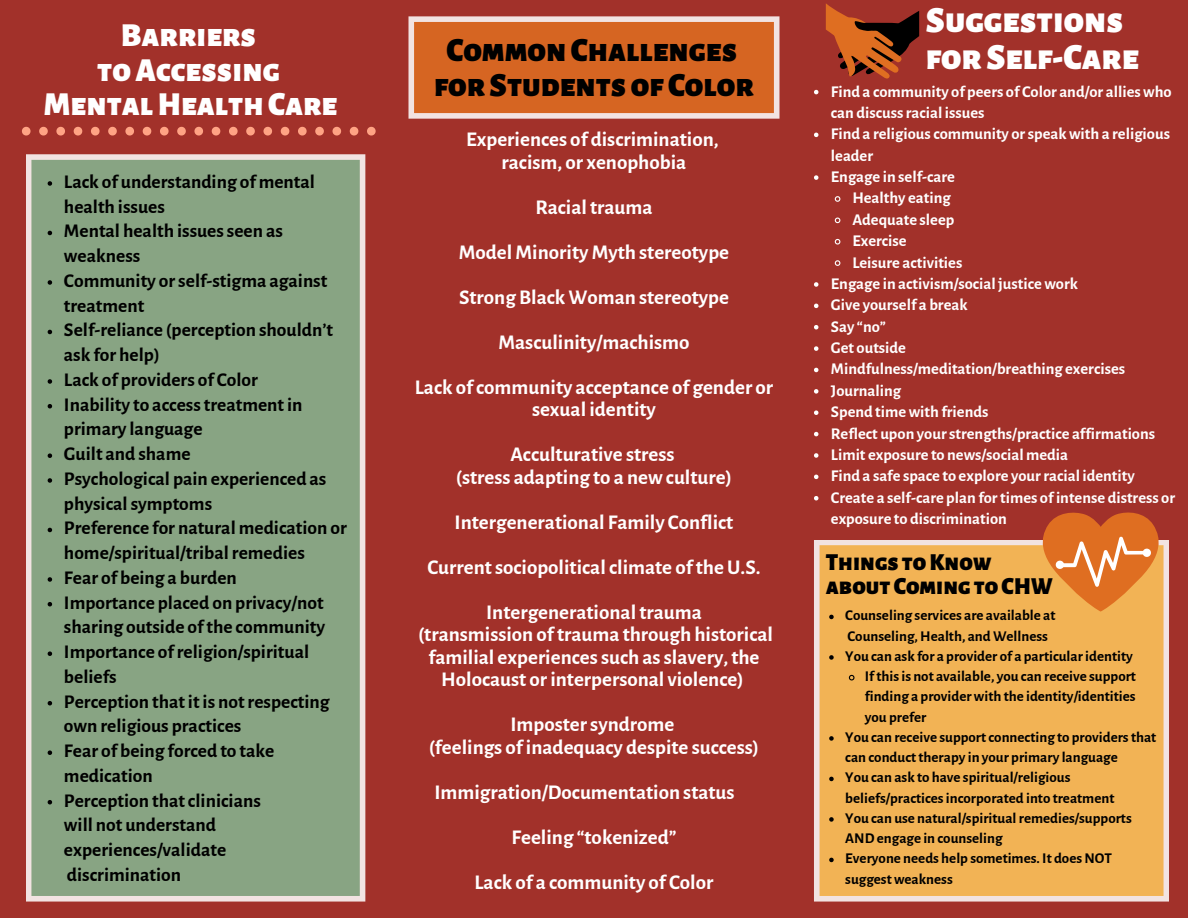
<style>
.page{position:relative;width:1188px;height:918px;background:#a2312a}
.page>*{position:absolute;margin:0;border:0;box-sizing:border-box;transform-origin:0 0}
.t1{font:900 36px/37px "Alegreya Sans SC";color:#fff}
.t2{font:900 33px/35px "Alegreya Sans SC";color:#fff;text-align:center}
.t3{font:900 33px/35px "Alegreya Sans SC";color:#000;text-align:center}
.t4{font:900 24px/24.8px "Alegreya Sans SC";color:#000}
.t5{font:700 21px/45px "Alegreya Sans";color:#fff;text-align:center}
.t6{font:700 19.5px/24.8px "Alegreya Sans";color:#000}
.t7{font:700 16.5px/21.3px "Alegreya Sans";color:#fff}
.t8{font:700 15px/20.2px "Alegreya Sans";color:#000}
</style>
<div class="page">
<svg style="left:814px;top:90px;width:4px;height:4px"></svg>
<svg style="left:814px;top:133px;width:4px;height:4px"></svg>
<svg style="left:814px;top:175px;width:4px;height:5px"></svg>
<svg style="left:834px;top:196px;width:7px;height:6px"></svg>
<svg style="left:834px;top:217px;width:7px;height:7px"></svg>
<svg style="left:834px;top:238px;width:7px;height:7px"></svg>
<svg style="left:834px;top:260px;width:7px;height:6px"></svg>
<svg style="left:814px;top:282px;width:4px;height:5px"></svg>
<svg style="left:814px;top:304px;width:4px;height:4px"></svg>
<svg style="left:814px;top:325px;width:4px;height:4px"></svg>
<svg style="left:814px;top:346px;width:4px;height:5px"></svg>
<svg style="left:814px;top:368px;width:4px;height:4px"></svg>
<svg style="left:814px;top:389px;width:4px;height:5px"></svg>
<svg style="left:814px;top:410px;width:4px;height:5px"></svg>
<svg style="left:814px;top:432px;width:4px;height:4px"></svg>
<svg style="left:814px;top:453px;width:4px;height:5px"></svg>
<svg style="left:814px;top:475px;width:4px;height:4px"></svg>
<svg style="left:814px;top:496px;width:4px;height:4px"></svg>
<div style="left:814px;top:540px;width:355px;height:361px;background:#f2b355"></div>
<svg style="left:829px;top:615px;width:5px;height:4px"></svg>
<svg style="left:829px;top:655px;width:5px;height:5px"></svg>
<svg style="left:848px;top:674px;width:7px;height:7px"></svg>
<svg style="left:829px;top:736px;width:5px;height:5px"></svg>
<svg style="left:829px;top:777px;width:5px;height:4px"></svg>
<svg style="left:829px;top:817px;width:5px;height:5px"></svg>
<svg style="left:829px;top:858px;width:5px;height:4px"></svg>
<svg style="left:408px;top:16px;width:372px;height:103px;background:#d9753b"></svg>
<svg style="left:1043px;top:513px;width:116px;height:99px;background:#e3863e"></svg>
<svg style="left:826px;top:3px;width:93px;height:76px"></svg>
<div style="left:26px;top:154px;width:339px;height:748px;background:#88a483"></div>
<svg style="left:48px;top:181px;width:4px;height:5px"></svg>
<svg style="left:48px;top:231px;width:4px;height:4px"></svg>
<svg style="left:48px;top:280px;width:4px;height:5px"></svg>
<svg style="left:48px;top:330px;width:4px;height:4px"></svg>
<svg style="left:48px;top:379px;width:4px;height:5px"></svg>
<svg style="left:48px;top:404px;width:4px;height:4px"></svg>
<svg style="left:48px;top:453px;width:4px;height:5px"></svg>
<svg style="left:48px;top:478px;width:4px;height:5px"></svg>
<svg style="left:48px;top:528px;width:4px;height:4px"></svg>
<svg style="left:48px;top:577px;width:4px;height:5px"></svg>
<svg style="left:48px;top:602px;width:4px;height:4px"></svg>
<svg style="left:48px;top:651px;width:4px;height:5px"></svg>
<svg style="left:48px;top:701px;width:4px;height:4px"></svg>
<svg style="left:48px;top:750px;width:4px;height:5px"></svg>
<svg style="left:48px;top:800px;width:4px;height:4px"></svg>
<svg style="left:22px;top:127px;width:9px;height:9px"></svg>
<svg style="left:39px;top:127px;width:9px;height:9px"></svg>
<svg style="left:56px;top:127px;width:9px;height:9px"></svg>
<svg style="left:74px;top:127px;width:8px;height:9px"></svg>
<svg style="left:91px;top:127px;width:9px;height:9px"></svg>
<svg style="left:108px;top:127px;width:9px;height:9px"></svg>
<svg style="left:125px;top:127px;width:9px;height:9px"></svg>
<svg style="left:143px;top:127px;width:8px;height:9px"></svg>
<svg style="left:160px;top:127px;width:9px;height:9px"></svg>
<svg style="left:177px;top:127px;width:9px;height:9px"></svg>
<svg style="left:194px;top:127px;width:9px;height:9px"></svg>
<svg style="left:212px;top:127px;width:8px;height:9px"></svg>
<svg style="left:229px;top:127px;width:9px;height:9px"></svg>
<svg style="left:246px;top:127px;width:9px;height:9px"></svg>
<svg style="left:263px;top:127px;width:9px;height:9px"></svg>
<svg style="left:281px;top:127px;width:8px;height:9px"></svg>
<svg style="left:298px;top:127px;width:9px;height:9px"></svg>
<svg style="left:315px;top:127px;width:9px;height:9px"></svg>
<svg style="left:333px;top:127px;width:8px;height:9px"></svg>
<svg style="left:350px;top:127px;width:8px;height:9px"></svg>
<svg style="left:367px;top:127px;width:9px;height:9px"></svg>
<h2 class="t2" style="left:44px;top:18px;width:295px">Barriers<br>to Accessing<br>Mental Health Care</h2>
<p class="t6" style="left:64px;top:170px;width:253px">Lack of understanding of mental health issues</p>
<p class="t6" style="left:64px;top:219px;width:221px">Mental health issuesseen as weakness</p>
<p class="t6" style="left:64px;top:269px;width:265px">Community orself-stigma against treatment</p>
<p class="t6" style="left:64px;top:318px;width:271px">Self-reliance (perception shouldn’t ask for help)</p>
<p class="t6" style="left:64px;top:368px;width:196px">Lack of providers of Color</p>
<p class="t6" style="left:64px;top:393px;width:240px">Inability to accesstreatmentin primary language</p>
<p class="t6" style="left:64px;top:442px;width:128px">Guilt and shame</p>
<p class="t6" style="left:64px;top:467px;width:264px">Psychological pain experienced as physicalsymptoms</p>
<p class="t6" style="left:64px;top:516px;width:284px">Preference for natural medication or home/spiritual/tribalremedies</p>
<p class="t6" style="left:64px;top:566px;width:174px">Fear of being a burden</p>
<p class="t6" style="left:64px;top:591px;width:263px">Importance placed on privacy/not sharing outside ofthe community</p>
<p class="t6" style="left:64px;top:640px;width:247px">Importance ofreligion/spiritual beliefs</p>
<p class="t6" style="left:64px;top:690px;width:267px">Perception thatitis notrespecting own religious practices</p>
<p class="t6" style="left:64px;top:739px;width:212px">Fear of being forced to take medication</p>
<p class="t6" style="left:64px;top:789px;width:198px">Perception thatclinicians will not understand experiences/validate discrimination</p>
<h3 class="t3" style="left:434px;top:33px;width:321px">Common Challenges for Students of Color</h3>
<h4 class="t5" style="left:466px;top:128px;width:254px;line-height:22.5px">Experiences of discrimination, racism, or xenophobia</h4>
<h4 class="t5" style="left:415px;top:185px;width:360px">Racialtrauma<br>ModelMinorityMyth stereotype<br>Strong Black Woman stereotype<br>Masculinity/machismo<br>Lack ofcommunity acceptance of gender or</h4>
<h4 class="t5" style="left:510px;top:387px;width:166px">sexual identity<br>Acculturative stress</h4>
<h4 class="t5" style="left:427px;top:455px;width:335px">(stress adapting to a newculture)<br>Intergenerational Family Conflict<br>Currentsociopoliticalclimate oftheU.S.</h4>
<p class="t5" style="left:418px;top:601px;width:357px;line-height:22.5px">Intergenerationaltrauma<br>(transmission oftrauma through historical familial experiencessuch asslavery,the Holocaust orinterpersonal violence)</p>
<h4 class="t5" style="left:510px;top:702px;width:166px">Impostersyndrome</h4>
<p class="t5" style="left:429px;top:725px;width:332px">(feelings ofinadequacy despite success)</p>
<p class="t5" style="left:434px;top:770px;width:302px">Immigration/Documentation status</p>
<h4 class="t5" style="left:475px;top:815px;width:240px">Feeling “tokenized”<br>Lack of a community of Color</h4>
<p class="t1" style="left:926px;top:2px;width:214px">Suggestions for Self-Care</p>
<p class="t7" style="left:831px;top:81px;width:342px">Find a community of peers of Color and/or allieswho can discussracial issues</p>
<p class="t7" style="left:831px;top:124px;width:341px">Find a religiouscommunity orspeakwith a religious leader</p>
<p class="t7" style="left:831px;top:166px;width:126px">Engage in self-care</p>
<p class="t7" style="left:852px;top:188px;width:100px">Healthy eating</p>
<p class="t7" style="left:852px;top:209px;width:104px">Adequate sleep</p>
<p class="t7" style="left:852px;top:231px;width:56px">Exercise</p>
<p class="t7" style="left:852px;top:252px;width:111px">Leisure activities</p>
<p class="t7" style="left:831px;top:273px;width:249px">Engage in activism/social justicework</p>
<p class="t7" style="left:831px;top:295px;width:138px">Give yourself a break</p>
<p class="t7" style="left:831px;top:316px;width:57px">Say “no”</p>
<p class="t7" style="left:831px;top:337px;width:77px">Get outside</p>
<p class="t7" style="left:831px;top:359px;width:296px">Mindfulness/meditation/breathing exercises</p>
<p class="t7" style="left:831px;top:380px;width:72px">Journaling</p>
<p class="t7" style="left:831px;top:402px;width:159px">Spend timewith friends</p>
<p class="t7" style="left:831px;top:423px;width:326px">Reflect upon yourstrengths/practice affirmations</p>
<p class="t7" style="left:831px;top:444px;width:239px">Limit exposure to news/social media</p>
<p class="t7" style="left:831px;top:466px;width:305px">Find a safe space to explore yourracial identity</p>
<p class="t7" style="left:831px;top:487px;width:346px">Create a self-care plan fortimes ofintense distress or exposure to discrimination</p>
<p class="t4" style="left:826px;top:550px;width:229px">Things to Know about Coming to CHW</p>
<p class="t8" style="left:845px;top:606px;width:212px">Counseling services are available at<br>Counseling,Health, and Wellness</p>
<p class="t8" style="left:845px;top:646px;width:289px">You can ask for a provider of a particularidentity</p>
<p class="t8" style="left:865px;top:666px;width:273px;text-align:justify">Ifthisis not available, you can receive support finding a providerwith the identity/identities you prefer</p>
<p class="t8" style="left:845px;top:727px;width:313px">You can receive supportconnecting to providersthat can conducttherapy in your primary language</p>
<p class="t8" style="left:845px;top:768px;width:271px">You can ask to have spiritual/religious beliefs/practicesincorporated into treatment</p>
<p class="t8" style="left:845px;top:808px;width:288px">You can use natural/spiritualremedies/supports<br>ANDengage in counseling</p>
<p class="t8" style="left:845px;top:849px;width:268px">Everyone needs help sometimes. It doesNOT suggestweakness</p>
</div>
